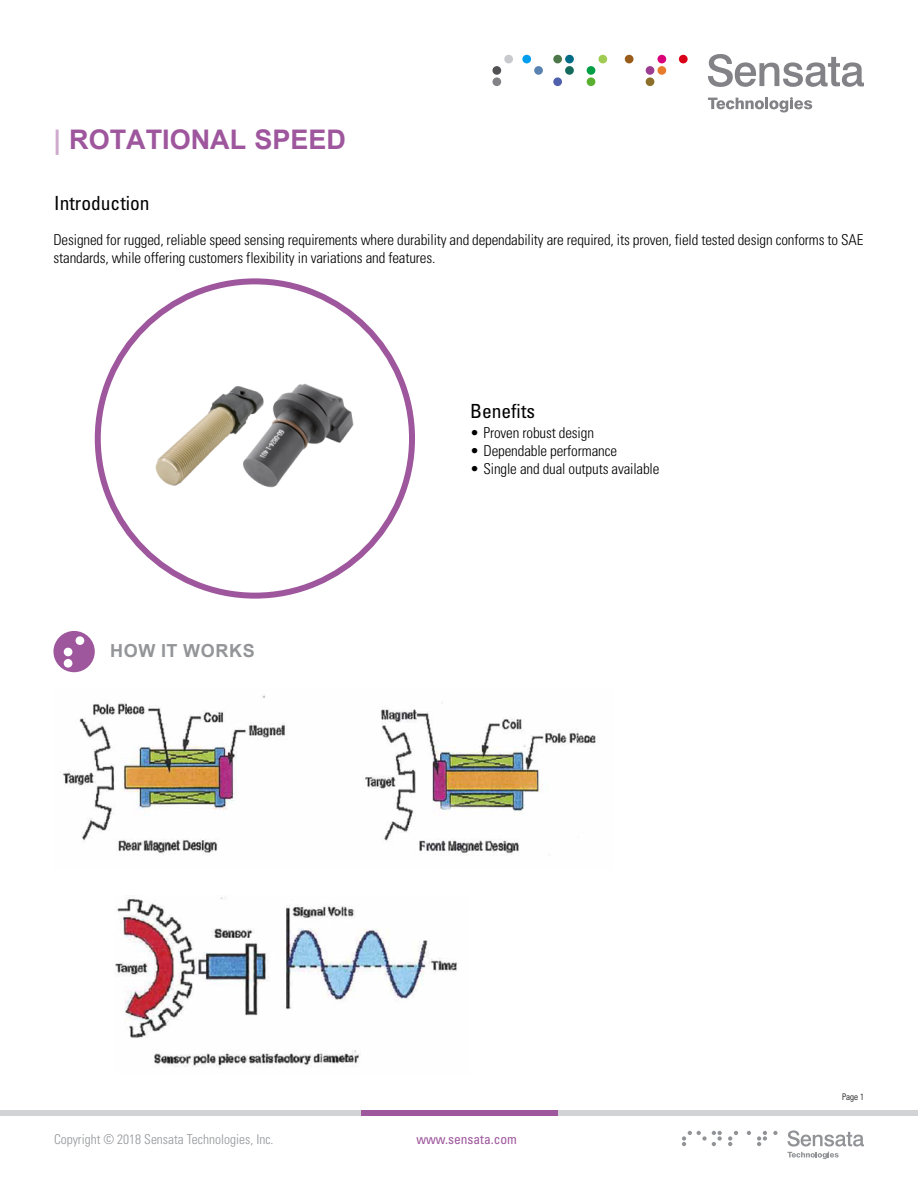
<style>
.page{position:relative;width:918px;height:1188px;background:#fff}
.page>*{position:absolute;margin:0;border:0;box-sizing:border-box;transform-origin:0 0}
.t1{font:700 27px "Arial";color:#9e569d}
.t2{font:condensed 19.5px "Univers";color:#000}
.t3{font:700 18px "Arial";letter-spacing:.035em;color:#939598}
.t4{font:300 condensed 15px/18px "Univers LT Std";letter-spacing:-.01em;color:#000}
.t5{font:300 condensed 13.5px "Univers LT Std";color:#939598}
.t6{font:condensed 13.5px "Univers";color:#9e569d}
.t7{font:300 condensed 9px "Univers LT Std";color:#000}
.s1{color:#cfaace}
</style>
<div class="page">
<svg style="left:708px;top:54px;width:156px;height:33px"></svg>
<svg style="left:708px;top:97px;width:104px;height:15px"></svg>
<div style="left:492px;top:77px;width:9px;height:9px;background:#828287;border-radius:50%"></div>
<div style="left:522px;top:55px;width:9px;height:8px;background:#009eed;border-radius:50%"></div>
<div style="left:534px;top:66px;width:9px;height:9px;background:#5982b0;border-radius:50%"></div>
<div style="left:553px;top:55px;width:9px;height:8px;background:#4f784a;border-radius:50%"></div>
<div style="left:565px;top:55px;width:9px;height:8px;background:#006b87;border-radius:50%"></div>
<div style="left:565px;top:66px;width:9px;height:9px;background:#146b5c;border-radius:50%"></div>
<div style="left:553px;top:77px;width:9px;height:9px;background:#4f61ad;border-radius:50%"></div>
<div style="left:598px;top:55px;width:9px;height:8px;background:#a1cc52;border-radius:50%"></div>
<div style="left:587px;top:66px;width:8px;height:9px;background:#009e45;border-radius:50%"></div>
<div style="left:587px;top:77px;width:8px;height:9px;background:#59b030;border-radius:50%"></div>
<div style="left:657px;top:55px;width:9px;height:8px;background:#d9007a;border-radius:50%"></div>
<div style="left:646px;top:66px;width:8px;height:9px;background:#9c3d91;border-radius:50%"></div>
<div style="left:657px;top:66px;width:9px;height:9px;background:#e87a2b;border-radius:50%"></div>
<div style="left:646px;top:77px;width:8px;height:9px;background:#8c7029;border-radius:50%"></div>
<div style="left:679px;top:55px;width:9px;height:8px;background:#d90017;border-radius:50%"></div>
<div style="left:504px;top:55px;width:9px;height:8px;background:#c7c9cc;border-radius:50%"></div>
<div style="left:492px;top:66px;width:9px;height:9px;background:#525254;border-radius:50%"></div>
<div style="left:625px;top:55px;width:9px;height:8px;background:#995c1a;border-radius:50%"></div>
<div style="left:0;top:1110px;width:918px;height:6px;background:#d1d3d4"></div>
<div style="left:361px;top:1110px;width:197px;height:6px;background:#9e569d"></div>
<img style="left:155px;top:383px;width:199px;height:105px">
<div style="left:53px;top:631px;width:42px;height:41px;background:#9e569d;border-radius:50%"></div>
<div style="left:76px;top:636px;width:8px;height:9px;background:#fff;border-radius:50%"></div>
<div style="left:64px;top:648px;width:8px;height:8px;background:#fff;border-radius:50%"></div>
<div style="left:64px;top:659px;width:8px;height:9px;background:#fff;border-radius:50%"></div>
<img style="left:62px;top:694px;width:534px;height:161px">
<img style="left:115px;top:897px;width:342px;height:170px">
<svg style="left:787px;top:1130px;width:77px;height:29px"></svg>
<svg style="left:728px;top:1131px;width:10px;height:15px"></svg>
<svg style="left:757px;top:1131px;width:10px;height:15px"></svg>
<svg style="left:773px;top:1131px;width:5px;height:4px"></svg>
<svg style="left:682px;top:1131px;width:40px;height:15px"></svg>
<svg style="left:747px;top:1131px;width:4px;height:4px"></svg>
<h1 class="t1" style="left:53px;top:121px;width:294px"><span class="s1">|</span> ROTATIONAL SPEED</h1>
<h2 class="t2" style="left:54px;top:191px;width:97px">Introduction</h2>
<p class="t4" style="left:53px;top:231px;width:811px">Designed for rugged, reliable speed sensing requirements where durability and dependability are required, its proven, field tested design conforms to SAE standards, while offering customers flexibility in variations and features.</p>
<p class="t3" style="left:110px;top:638px;width:146px">HOW IT WORKS</p>
<h2 class="t2" style="left:470px;top:399px;width:66px">Benefits</h2>
<p class="t4" style="left:470px;top:424px;width:125px">• Proven robust design</p>
<p class="t4" style="left:470px;top:442px;width:148px">• Dependable performance</p>
<p class="t4" style="left:470px;top:460px;width:191px">• Single and dual outputs available</p>
<p class="t5" style="left:54px;top:1131px;width:221px">Copyright © 2018 Sensata Technologies, Inc.</p>
<p class="t6" style="left:416px;top:1131px;width:102px">www.sensata.com</p>
<p class="t7" style="left:842px;top:1091px;width:23px">Page 1</p>
</div>
